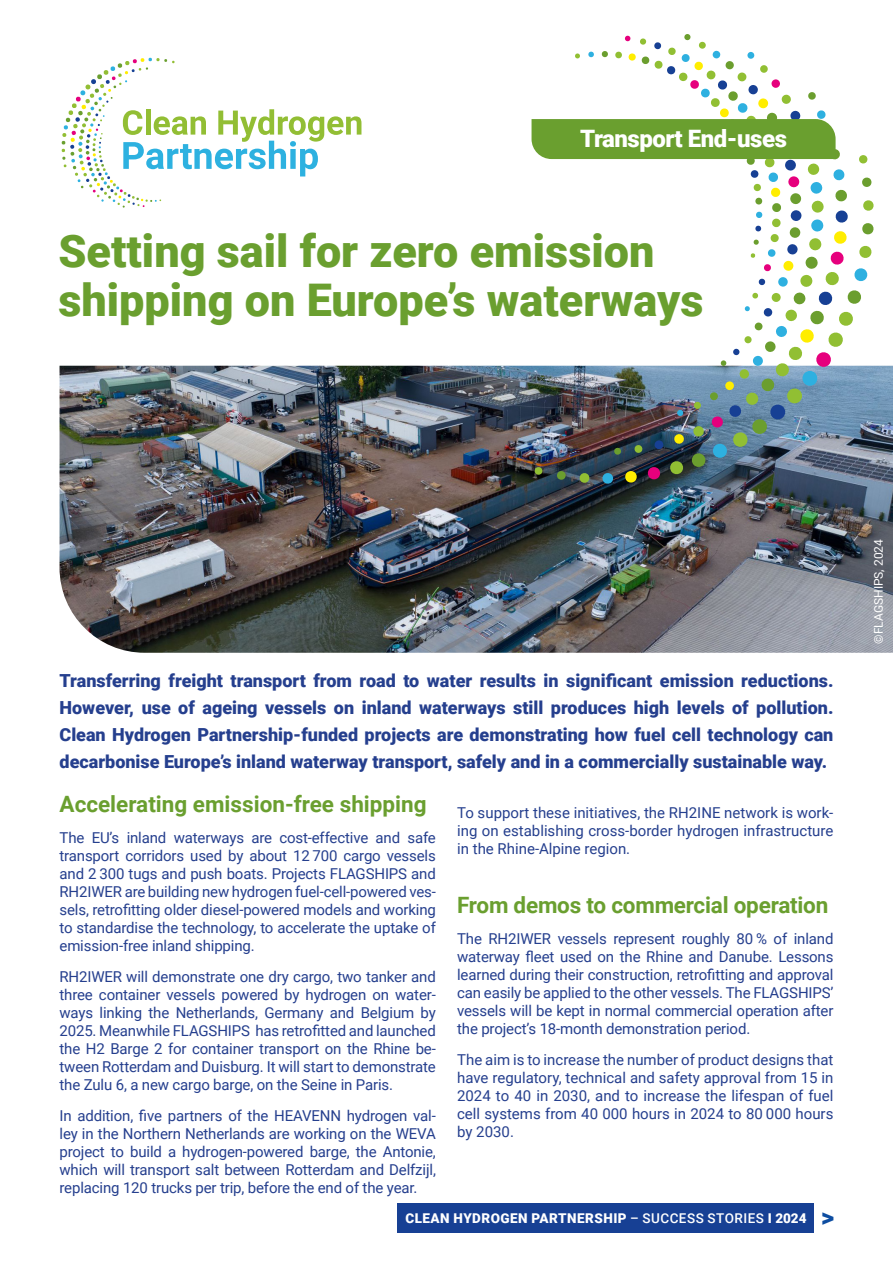
<style>
.page{position:relative;width:893px;height:1263px;background:#fff}
.page>*{position:absolute;margin:0;border:0;box-sizing:border-box;transform-origin:0 0}
.t1{font:900 45px/49.5px "Roboto";color:#6a9f2f}
.t2{font:900 24px "Roboto";letter-spacing:-.02em;color:#fff}
.sous-titre{font:700 22.5px "Roboto";letter-spacing:-.01em;color:#6a9f2f}
.t3{font:900 18px/27px "Roboto";color:#253f8e;text-align:justify}
.body{font:15px/18px "Roboto";letter-spacing:-.01em;color:#253f8e;text-align:justify}
.t4{font:900 13.5px "Roboto";letter-spacing:.035em;color:#fff}
.Copyright-W{font:12px "Roboto";color:#fff}
.s1{font-weight:500}
.s2{font-size:25.65px;color:#0d4da1}
</style>
<div class="page">
<div style="left:398px;top:1203px;width:416px;height:30px;background:#174094"></div>
<img style="left:60px;top:366px;width:833px;height:287px">
<svg style="left:61px;top:58px;width:300px;height:150px"></svg>
<svg style="left:531px;top:35px;width:343px;height:449px"></svg>
<p class="t2" style="left:580px;top:121px;width:208px">Transport End-uses</p>
<p class="t1" style="left:58px;top:224px;width:646px">Setting sail for zero emission shipping on Europe’s waterways</p>
<p class="t3" style="left:60px;top:666px;width:775px">Transferring freight transport from road to water results in significant emission reductions.<br>However, use of ageing vessels on inland waterways still produces high levels of pollution.<br>Clean Hydrogen Partnership-funded projects are demonstrating how fuel cell technology can decarbonise Europe’s inland waterway transport, safely and in a commercially sustainable way.</p>
<p class="sous-titre" style="left:60px;top:788px;width:369px">Accelerating emission-free shipping</p>
<p class="body" style="left:60px;top:828px;width:378px">The EU’s inland waterways are cost-effective and safe transport corridors used by about 12 700 cargo vessels and 2 300 tugs and push boats. Projects FLAGSHIPS and RH2IWER are building new hydrogen fuel-cell-powered ves&shy;sels, retrofitting older diesel-powered models and working to standardise the technology, to accelerate the uptake of emission-free inland shipping.</p>
<p class="body" style="left:60px;top:967px;width:378px">RH2IWER will demonstrate one dry cargo, two tanker and three container vessels powered by hydrogen on water&shy;ways linking the Netherlands, Germany and Belgium by 2025. Meanwhile FLAGSHIPS has retrofitted and launched the H2 Barge 2 for container transport on the Rhine be&shy;tween Rotterdam and Duisburg. It will start to demonstrate the Zulu 6, a new cargo barge, on the Seine in Paris.</p>
<p class="body" style="left:60px;top:1106px;width:378px">In addition, five partners of the HEAVENN hydrogen val&shy;ley in the Northern Netherlands are working on the WEVA project to build a hydrogen-powered barge, the Antonie, which will transport salt between Rotterdam and Delfzijl, replacing 120 trucks per trip, before the end of the year.</p>
<p class="body" style="left:457px;top:803px;width:378px">To support these initiatives, the RH2INE network is work&shy;ing on establishing cross-border hydrogen infrastructure in the Rhine-Alpine region.</p>
<p class="sous-titre" style="left:457px;top:889px;width:373px">From demos to commercial operation</p>
<p class="body" style="left:457px;top:929px;width:378px">The RH2IWER vessels represent roughly 80 % of inland waterway fleet used on the Rhine and Danube. Lessons learned during their construction, retrofitting and approval can easily be applied to the other vessels. The FLAGSHIPS’ vessels will be kept in normal commercial operation after the project’s 18-month demonstration period.</p>
<p class="body" style="left:457px;top:1050px;width:378px">The aim is to increase the number of product designs that have regulatory, technical and safety approval from 15 in 2024 to 40 in 2030, and to increase the lifespan of fuel cell systems from 40 000 hours in 2024 to 80 000 hours by 2030.</p>
<p class="t4" style="left:405px;top:1209px;width:430px">CLEAN HYDROGEN PARTNERSHIP <span class="s1">– SUCCESS STORIES</span> I 2024 <span class="s2">&gt;</span></p>
<p class="Copyright-W" style="left:870px;top:644px;width:106px;rotate:-90deg">©FLAGSHIPS, 2024</p>
</div>
